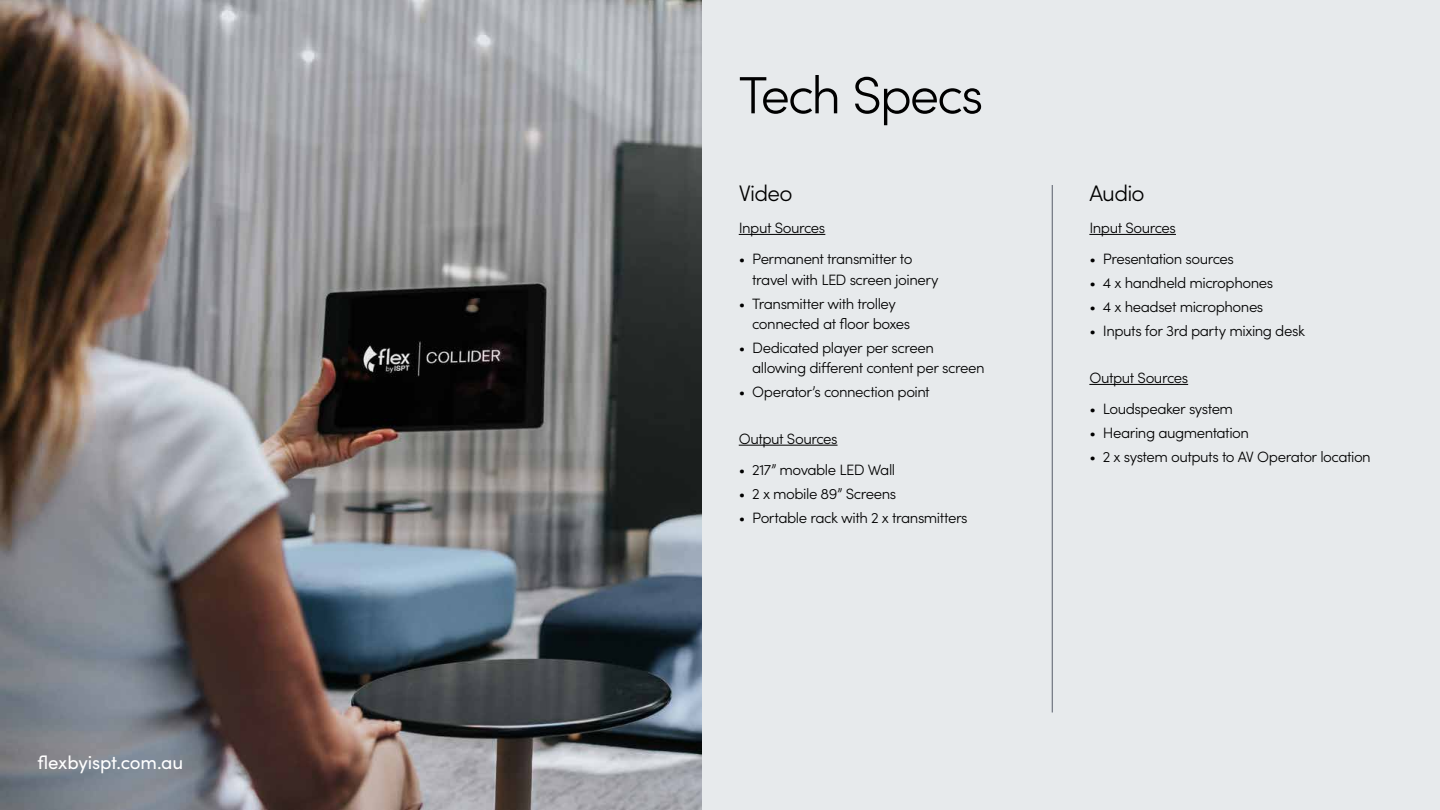
<style>
.page{position:relative;width:1440px;height:810px;background:#e7eaec}
.page>*{position:absolute;margin:0;border:0;box-sizing:border-box;transform-origin:0 0}
.t1{font:300 52.5px "Sofia Pro";letter-spacing:-.045em;color:#000}
.t2{font:300 22.5px "Sofia Pro";letter-spacing:-.035em;color:#000}
.t3{font:18.75px "Sofia Pro";letter-spacing:-.01em;color:#fff}
.t4{font:300 15px/20.2px "Sofia Pro";letter-spacing:-.03em;color:#000}
</style>
<div class="page">
<img style="left:0;top:0;width:701px;height:810px">
<hr style="left:739px;top:234px;width:86px;height:1px;background:#000">
<hr style="left:739px;top:445px;width:99px;height:1px;background:#000">
<hr style="left:1089px;top:234px;width:87px;height:1px;background:#000">
<hr style="left:1089px;top:384px;width:99px;height:1px;background:#000">
<hr style="left:1052px;top:185px;width:1px;height:527px;background:#575d69">
<p class="t3" style="left:38px;top:748px;width:147px">flexbyispt.com.au</p>
<h1 class="t1" style="left:739px;top:57px;width:246px">Tech Specs</h1>
<h2 class="t2" style="left:739px;top:177px;width:55px">Video</h2>
<p class="t4" style="left:739px;top:217px;width:88px">Input Sources</p>
<p class="t4" style="left:752px;top:248px;width:188px;text-indent:-14px">• Permanent transmitter to travel with LED screen joinery</p>
<p class="t4" style="left:752px;top:292px;width:160px;text-indent:-14px">• Transmitter with trolley connected at floor boxes</p>
<p class="t4" style="left:752px;top:337px;width:234px;text-indent:-14px">• Dedicated player per screen allowing different content per screen</p>
<p class="t4" style="left:739px;top:381px;width:193px">• Operator’s connection point</p>
<p class="t4" style="left:739px;top:427px;width:100px">Output Sources</p>
<p class="t4" style="left:739px;top:459px;width:158px">• 217” movable LED Wall</p>
<p class="t4" style="left:739px;top:483px;width:159px">• 2 x mobile 89” Screens</p>
<p class="t4" style="left:739px;top:507px;width:231px">• Portable rack with 2 x transmitters</p>
<h2 class="t2" style="left:1089px;top:177px;width:57px">Audio</h2>
<p class="t4" style="left:1089px;top:217px;width:88px">Input Sources</p>
<p class="t4" style="left:1089px;top:248px;width:146px">• Presentation sources</p>
<p class="t4" style="left:1089px;top:272px;width:185px">• 4 x handheld microphones</p>
<p class="t4" style="left:1089px;top:296px;width:176px">• 4 x headset microphones</p>
<p class="t4" style="left:1089px;top:320px;width:217px">• Inputs for 3rd party mixing desk</p>
<p class="t4" style="left:1089px;top:367px;width:100px">Output Sources</p>
<p class="t4" style="left:1089px;top:398px;width:145px">• Loudspeaker system</p>
<p class="t4" style="left:1089px;top:422px;width:161px">• Hearing augmentation</p>
<p class="t4" style="left:1089px;top:446px;width:283px">• 2 x system outputs to AV Operator location</p>
</div>
